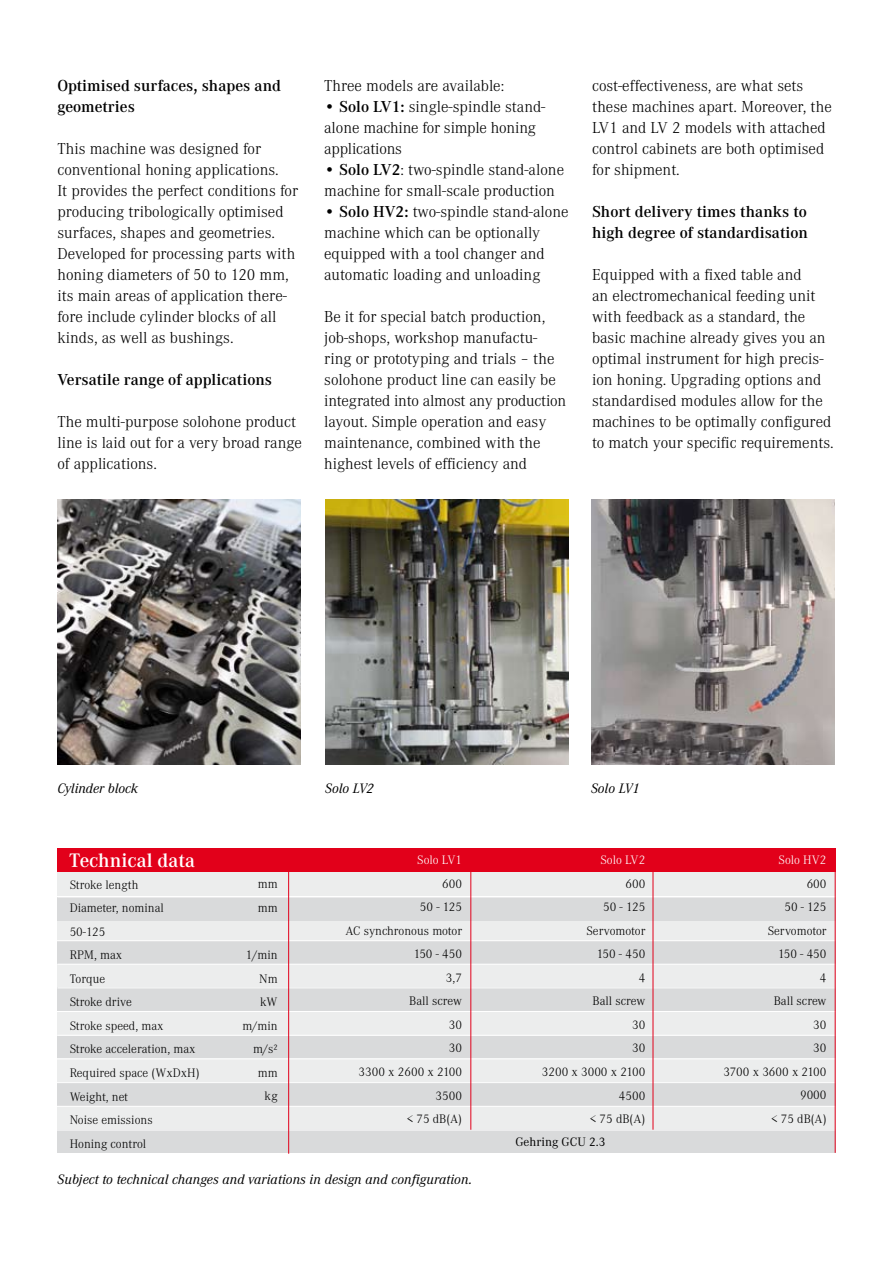
<style>
.page{position:relative;width:893px;height:1263px;background:#fff}
.page>*{position:absolute;margin:0;border:0;box-sizing:border-box;transform-origin:0 0}
.t1{font:600 20.25px "Corporate A";color:#fff}
.t2{font:300 16.5px/21px "Corporate A";color:#000}
.t3{font:600 16.5px/21px "Corporate A";color:#000}
.t4{font:italic 14.25px "Corporate A";letter-spacing:.005em;color:#000}
.t5{font:300 12.9px/23.5px "Corporate A";color:#000;text-align:right}
.t6{font:300 12.9px "Corporate A";color:#fff}
.t7{font:12.9px "Corporate A";color:#000}
.s1{font-weight:600}
</style>
<div class="page">
<img style="left:58px;top:500px;width:243px;height:264px">
<img style="left:591px;top:500px;width:244px;height:264px">
<img style="left:325px;top:500px;width:244px;height:264px">
<div style="left:57px;top:848px;width:779px;height:27px;background:#e2001a"></div>
<div style="left:57px;top:872px;width:779px;height:24px;background:#eceded"></div>
<div style="left:57px;top:964px;width:779px;height:24px;background:#eceded"></div>
<div style="left:57px;top:921px;width:779px;height:24px;background:#eceded"></div>
<div style="left:57px;top:987px;width:779px;height:24px;background:#d9dadb"></div>
<div style="left:57px;top:941px;width:779px;height:23px;background:#d9dadb"></div>
<div style="left:57px;top:897px;width:779px;height:24px;background:#d9dadb"></div>
<div style="left:57px;top:1035px;width:779px;height:23px;background:#d9dadb"></div>
<div style="left:57px;top:1058px;width:779px;height:24px;background:#eceded"></div>
<div style="left:57px;top:1012px;width:779px;height:23px;background:#eceded"></div>
<div style="left:57px;top:1082px;width:779px;height:24px;background:#d9dadb"></div>
<div style="left:57px;top:1106px;width:779px;height:23px;background:#eceded"></div>
<div style="left:57px;top:1129px;width:779px;height:24px;background:#d9dadb"></div>
<hr style="left:55px;top:940px;width:781px;height:1px;background:#fff">
<hr style="left:57px;top:964px;width:779px;height:1px;background:#fff">
<hr style="left:57px;top:987px;width:779px;height:1px;background:#fff">
<hr style="left:57px;top:1035px;width:779px;height:1px;background:#fff">
<hr style="left:55px;top:1058px;width:781px;height:1px;background:#fff">
<hr style="left:55px;top:1082px;width:781px;height:1px;background:#fff">
<hr style="left:55px;top:1106px;width:781px;height:1px;background:#fff">
<hr style="left:54px;top:1129px;width:782px;height:1px;background:#fff">
<hr style="left:288px;top:865px;width:1px;height:289px;background:#e2001a">
<hr style="left:470px;top:867px;width:1px;height:263px;background:#e2001a">
<hr style="left:653px;top:867px;width:1px;height:263px;background:#e2001a">
<hr style="left:835px;top:867px;width:1px;height:286px;background:#e2001a">
<p class="t3" style="left:57px;top:75px;width:225px">Optimised surfaces, shapes and geometries</p>
<p class="t2" style="left:57px;top:138px;width:242px">This machine was designed for conventional honing applications.<br>It provides the perfect conditions for producing tribologically optimised surfaces, shapes and geometries.<br>Developed for processing parts with honing diameters of 50 to 120 mm, its main areas of application there&shy;fore include cylinder blocks of all kinds, as well as bushings.</p>
<p class="t3" style="left:57px;top:369px;width:216px">Versatile range of applications</p>
<p class="t2" style="left:57px;top:411px;width:246px">The multi-purpose solohone product line is laid out for a very broad range of applications.</p>
<p class="t2" style="left:324px;top:75px;width:182px">Three models are available:</p>
<p class="t2" style="left:324px;top:96px;width:223px">• <span class="s1">Solo LV1:</span> single-spindle stand&shy;alone machine for simple honing applications</p>
<p class="t2" style="left:324px;top:159px;width:241px">• <span class="s1">Solo LV2</span>: two-spindle stand-alone machine for small-scale production</p>
<p class="t2" style="left:324px;top:201px;width:246px">• <span class="s1">Solo HV2:</span> two-spindle stand-alone machine which can be optionally equipped with a tool changer and automatic loading and unloading</p>
<p class="t2" style="left:324px;top:306px;width:244px">Be it for special batch production, job-shops, workshop manufactu&shy;ring or prototyping and trials – the solohone product line can easily be integrated into almost any production layout. Simple operation and easy maintenance, combined with the highest levels of efficiency and</p>
<p class="t2" style="left:592px;top:75px;width:241px">cost-effectiveness, are what sets these machines apart. Moreover, the<br>LV1 and LV 2 models with attached control cabinets are both optimised for shipment.</p>
<p class="t3" style="left:592px;top:201px;width:218px">Short delivery times thanks to high degree of standardisation</p>
<p class="t2" style="left:592px;top:264px;width:243px">Equipped with a fixed table and<br>an electromechanical feeding unit with feedback as a standard, the basic machine already gives you an optimal instrument for high precis&shy;ion honing. Upgrading options and standardised modules allow for the machines to be optimally configured to match your specific requirements.</p>
<p class="t4" style="left:57px;top:780px;width:82px">Cylinder block</p>
<p class="t4" style="left:325px;top:780px;width:50px">Solo LV2</p>
<p class="t4" style="left:591px;top:780px;width:50px">Solo LV1</p>
<p class="t1" style="left:69px;top:849px;width:127px">Technical data</p>
<p class="t5" style="left:70px;top:873px;width:131px;text-align:left">Stroke length<br>Diameter, nominal<br>50-125<br>RPM, max<br>Torque<br>Stroke drive<br>Stroke speed, max<br>Stroke acceleration, max<br>Required space (WxDxH)<br>Weight, net<br>Noise emissions<br>Honing control</p>
<p class="t5" style="left:258px;top:873px;width:21px;text-align:left">mm mm</p>
<p class="t5" style="left:243px;top:943px;width:37px">1/min<br>Nm kW m/min m/s² mm kg</p>
<p class="t6" style="left:417px;top:853px;width:46px">Solo LV1</p>
<p class="t5" style="left:345px;top:872px;width:118px">600<br>50 - 125<br>AC synchronous motor<br>150 - 450<br>3,7<br>Ball screw<br>30<br>30<br>3300 x 2600 x 2100<br>3500<br>&lt; 75 dB(A)</p>
<p class="t4" style="left:57px;top:1171px;width:416px">Subject to technical changes and variations in design and configuration.</p>
<p class="t6" style="left:600px;top:853px;width:46px">Solo LV2</p>
<p class="t5" style="left:542px;top:872px;width:105px">600<br>50 - 125<br>Servomotor<br>150 - 450<br>4<br>Ball screw<br>30<br>30<br>3200 x 3000 x 2100<br>4500<br>&lt; 75 dB(A)</p>
<p class="t7" style="left:515px;top:1135px;width:92px">Gehring GCU 2.3</p>
<p class="t6" style="left:778px;top:853px;width:49px">Solo HV2</p>
<p class="t5" style="left:723px;top:872px;width:105px">600<br>50 - 125<br>Servomotor<br>150 - 450<br>4<br>Ball screw<br>30<br>30<br>3700 x 3600 x 2100<br>9000<br>&lt; 75 dB(A)</p>
</div>
